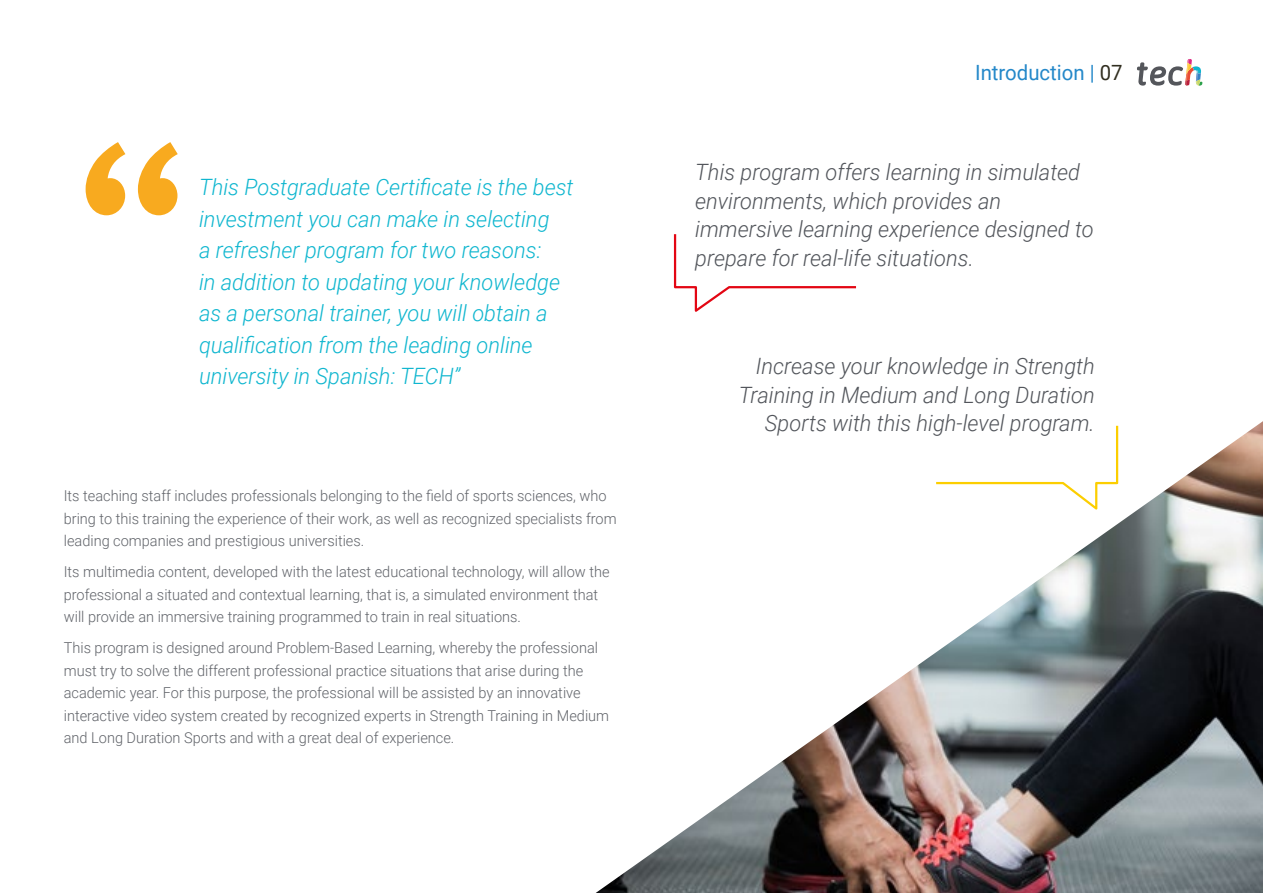
<style>
.page{position:relative;width:1263px;height:893px;background:#fff}
.page>*{position:absolute;margin:0;border:0;box-sizing:border-box;transform-origin:0 0}
.t1{font:italic 300 22.5px/28.5px "Roboto";color:#52555b;text-align:right}
.t2{font:italic 300 22.5px/31.5px "Roboto";color:#0fb6cf}
.t3{font:21px "Roboto";color:#2488c9}
.t4{font:300 15px/22.5px "Roboto";color:#61646a}
.s1{color:#312e20}
</style>
<div class="page">
<svg style="left:86px;top:142px;width:92px;height:73px"></svg>
<img style="left:596px;top:421px;width:667px;height:472px">
<svg style="left:1137px;top:59px;width:65px;height:27px"></svg>
<svg style="left:934px;top:424px;width:185px;height:89px"></svg>
<svg style="left:673px;top:234px;width:183px;height:78px"></svg>
<p class="t2" style="left:199px;top:171px;width:376px">This Postgraduate Certificate is the best investment you can make in selecting<br>a refresher program for two reasons:<br>in addition to updating your knowledge as a personal trainer, you will obtain a qualification from the leading online university in Spanish: TECH”</p>
<p class="t4" style="left:64px;top:484px;width:554px">Its teaching staff includes professionals belonging to the field of sports sciences, who bring to this training the experience of their work, as well as recognized specialists from leading companies and prestigious universities.</p>
<p class="t4" style="left:64px;top:560px;width:547px">Its multimedia content, developed with the latest educational technology, will allow the professional a situated and contextual learning, that is, a simulated environment that will provide an immersive training programmed to train in real situations.</p>
<p class="t4" style="left:64px;top:636px;width:547px">This program is designed around Problem-Based Learning, whereby the professional must try to solve the different professional practice situations that arise during the academic year. For this purpose, the professional will be assisted by an innovative interactive video system created by recognized experts in Strength Training in Medium and Long Duration Sports and with a great deal of experience.</p>
<h2 class="t3" style="left:975px;top:57px;width:149px">Introduction | <span class="s1">07</span></h2>
<h1 class="t1" style="left:695px;top:157px;width:400px;text-align:left">This program offers learning in simulated environments, which provides an immersive learning experience designed to prepare for real-life situations.</h1>
<h1 class="t1" style="left:739px;top:351px;width:358px">Increase your knowledge in Strength<br>Training in Medium and Long Duration<br>Sports with this high-level program.</h1>
</div>
